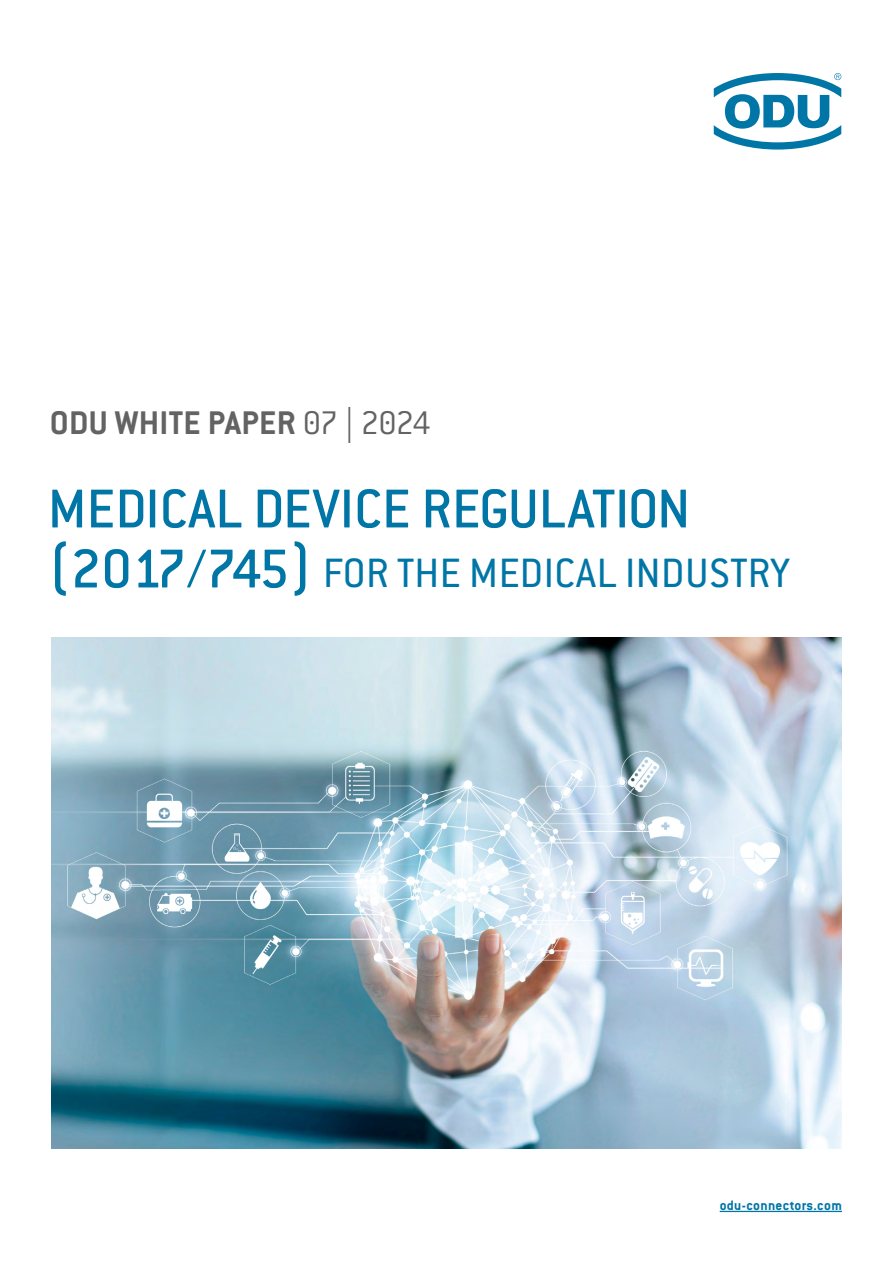
<style>
.page{position:relative;width:893px;height:1263px;background:#fff}
.page>*{position:absolute;margin:0;border:0;box-sizing:border-box;transform-origin:0 0}
.t1{font:500 60px "ITC Conduitfor ODU";color:#0076a7}
.t2{font:45px "ITC Conduitfor ODU";letter-spacing:.01em;color:#0076a7}
.t3{font:700 36px "ITC Conduitfor ODU";letter-spacing:.01em;color:#646363}
.t4{font:700 15px "ITC Conduitfor ODU";letter-spacing:.02em;color:#0076a7}
.s1{font-weight:300}
.s2{font-weight:500;font-size:60px}
</style>
<div class="page">
<svg style="left:714px;top:73px;width:127px;height:77px"></svg>
<hr style="left:720px;top:1211px;width:122px;height:1px;background:#0076a7">
<img style="left:51px;top:638px;width:791px;height:510px">
<p class="t3" style="left:50px;top:402px;width:382px">ODU WHITE PAPER <span class="s1">07 | 2024</span></p>
<h1 class="t1" style="left:48px;top:475px;width:644px">MEDICAL DEVICE REGULATION</h1>
<p class="t2" style="left:48px;top:548px;width:743px"><span class="s2">(2017/745)</span> FOR THE MEDICAL INDUSTRY</p>
<p class="t4" style="left:720px;top:1196px;width:124px">odu-connectors.com</p>
</div>
